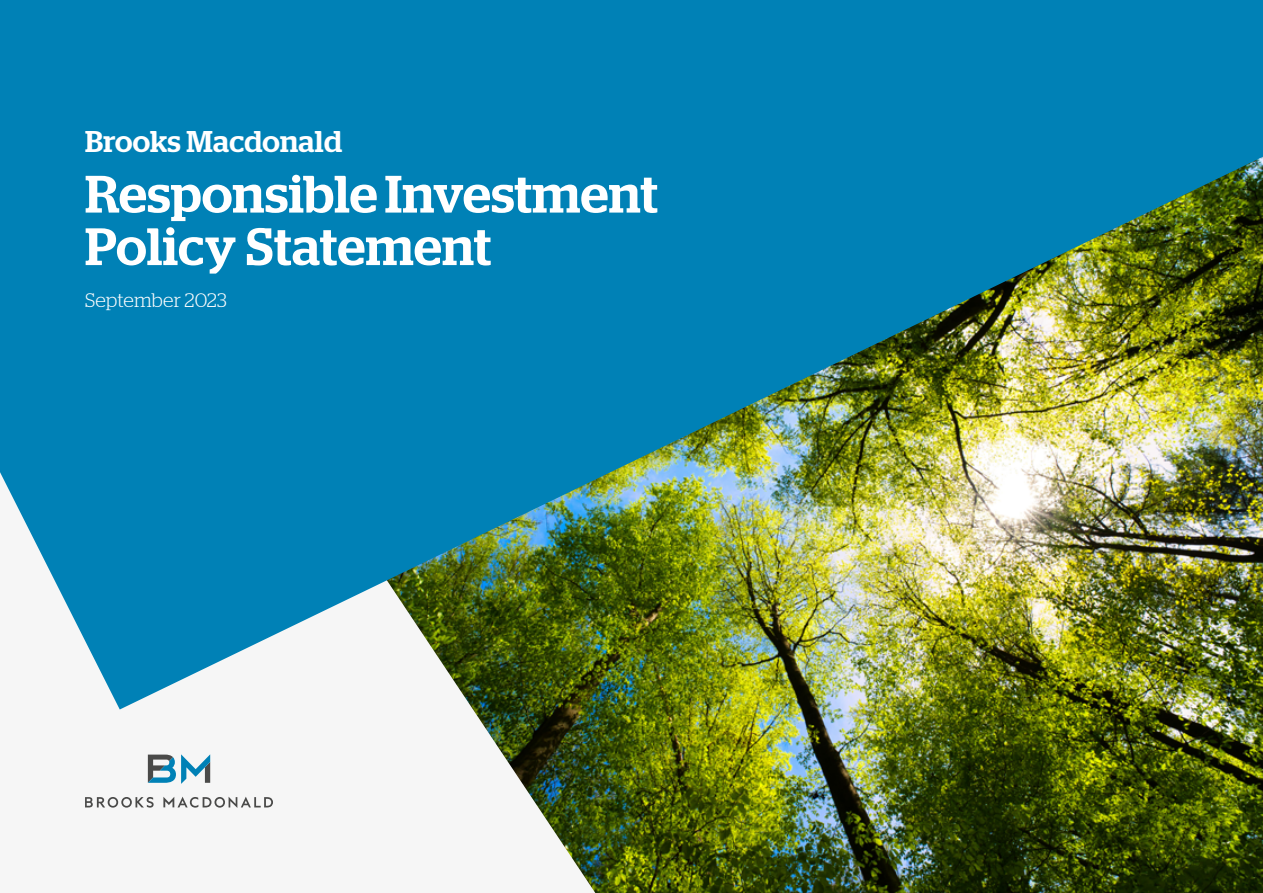
<style>
.page{position:relative;width:1263px;height:893px;background:#fff}
.page>*{position:absolute;margin:0;border:0;box-sizing:border-box;transform-origin:0 0}
.t1{font:500 52.5px/52.5px "Stag";letter-spacing:.005em;color:#fff}
.t2{font:500 30px "Stag";letter-spacing:.01em;color:#fff}
.t3{font:300 19.5px "Stag";letter-spacing:.01em;color:#fff}
</style>
<div class="page">
<img style="left:595px;top:709px;width:668px;height:184px">
<svg style="left:119px;top:709px;width:476px;height:184px;fill:#f6f6f6"></svg>
<img style="left:0;top:0;width:1263px;height:709px">
<svg style="left:148px;top:754px;width:62px;height:30px"></svg>
<svg style="left:163px;top:797px;width:110px;height:11px"></svg>
<svg style="left:85px;top:797px;width:69px;height:11px"></svg>
<p class="t2" style="left:85px;top:123px;width:259px">Brooks Macdonald</p>
<p class="t1" style="left:85px;top:167px;width:574px">Responsible Investment<br>Policy Statement</p>
<p class="t3" style="left:85px;top:289px;width:143px">September 2023</p>
</div>
